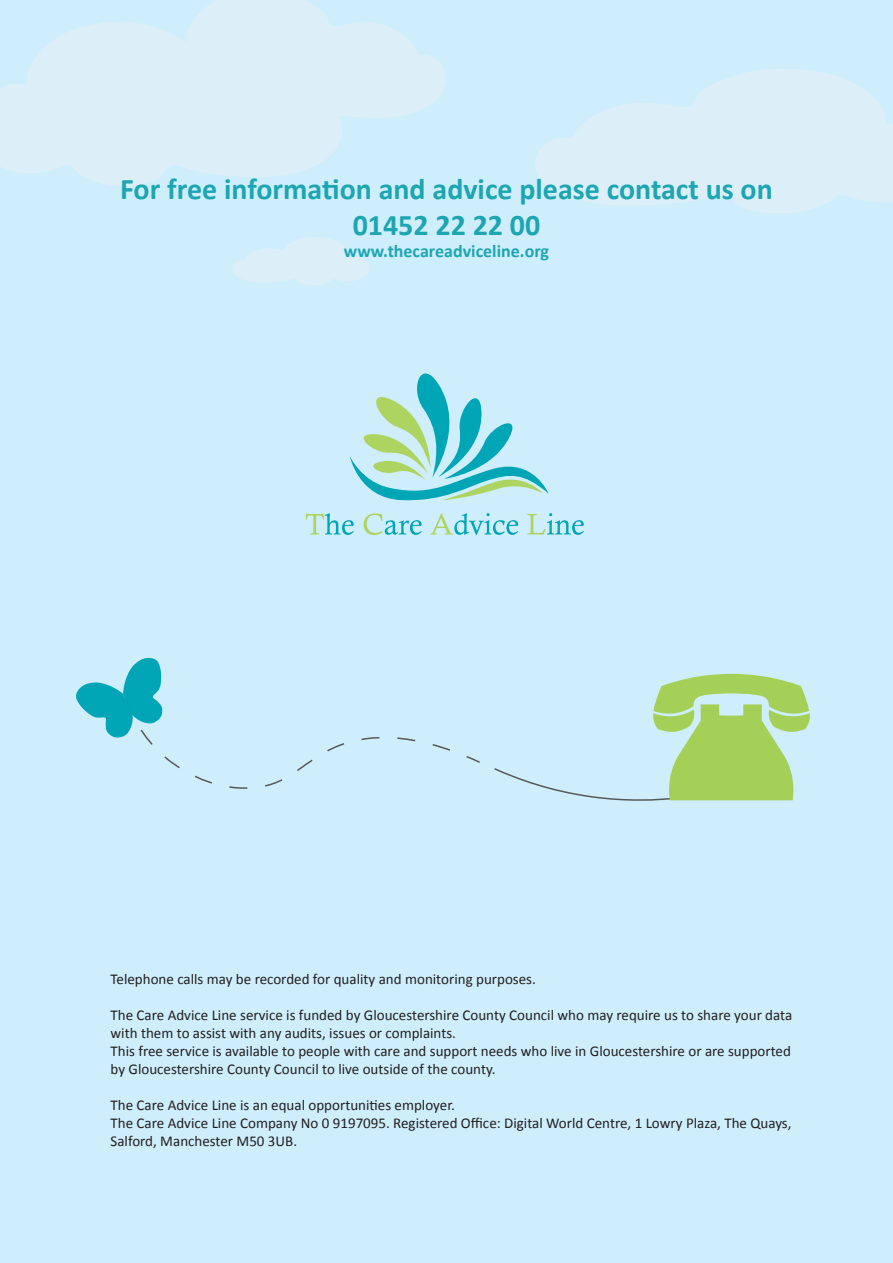
<style>
.page{position:relative;width:893px;height:1263px;background:#ceeefb}
.page>*{position:absolute;margin:0;border:0;box-sizing:border-box;transform-origin:0 0}
.t1{font:700 30px/36px "Calibri";color:#1da6b2;text-align:center}
.t2{font:700 18px "Calibri";color:#1da6b2}
.t3{font:15px/18px "Calibri";color:#231f20}
</style>
<div class="page">
<svg style="left:350px;top:356px;width:199px;height:146px;background:#a5dee0"></svg>
<svg style="left:306px;top:513px;width:48px;height:22px"></svg>
<svg style="left:364px;top:513px;width:58px;height:22px"></svg>
<svg style="left:430px;top:513px;width:88px;height:22px;background:#a6dfe5"></svg>
<svg style="left:527px;top:513px;width:57px;height:22px"></svg>
<svg style="left:0;top:15px;width:345px;height:171px;background:#d8eef8"></svg>
<svg style="left:140px;top:0;width:306px;height:128px;background:#d9eef8"></svg>
<svg style="left:535px;top:69px;width:358px;height:144px;background:#d8eef8"></svg>
<svg style="left:232px;top:237px;width:137px;height:48px;background:#d7eef8"></svg>
<svg style="left:493px;top:674px;width:317px;height:134px;background:#c0e3c4"></svg>
<svg style="left:76px;top:658px;width:406px;height:133px;background:#bee7f5"></svg>
<h1 class="t1" style="left:120px;top:171px;width:654px">For free information and advice please contact us on<br>01452 22 22 00</h1>
<p class="t2" style="left:344px;top:239px;width:207px">www.thecareadviceline.org</p>
<p class="t3" style="left:111px;top:970px;width:427px">Telephone calls may be recorded for quality and monitoring purposes.</p>
<p class="t3" style="left:111px;top:1006px;width:683px">The Care Advice Line service is funded by Gloucestershire County Council who may require us to share your data with them to assist with any audits, issues or complaints.<br>This free service is available to people with care and support needs who live in Gloucestershire or are supported by Gloucestershire County Council to live outside of the county.</p>
<p class="t3" style="left:111px;top:1096px;width:682px">The Care Advice Line is an equal opportunities employer.<br>The Care Advice Line Company No 0 9197095. Registered Office: Digital World Centre, 1 Lowry Plaza, The Quays,<br>Salford, Manchester M50 3UB.</p>
</div>
